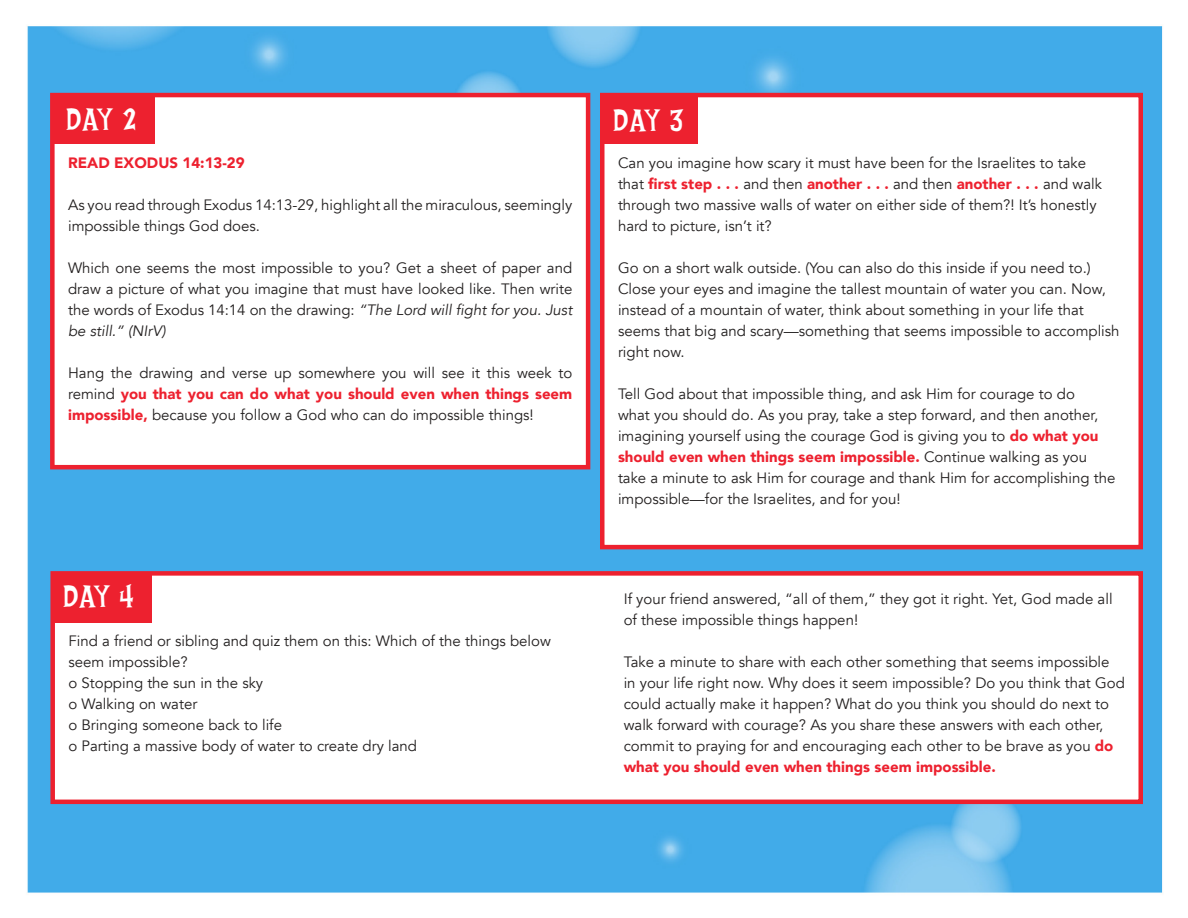
<style>
.page{position:relative;width:1188px;height:918px;background:#fff}
.page>*{position:absolute;margin:0;border:0;box-sizing:border-box;transform-origin:0 0}
.t1{font:28.5px "Fantasti Font";letter-spacing:.025em;color:#fff}
.t2{font:15px/21px "Avenir";color:#221f1f}
.t3{font:900 15px "Avenir";color:#ed212f}
.s1{font-style:italic}
.s2{font-weight:900;color:#ed212f}
</style>
<div class="page">
<img style="left:27px;top:26px;width:1136px;height:867px">
<div style="left:53px;top:573px;width:1088px;height:229px;background:#fff"></div>
<div style="left:50px;top:571px;width:1093px;height:233px;border:5px solid #ed212f"></div>
<div style="left:602px;top:95px;width:539px;height:452px;background:#fff"></div>
<div style="left:600px;top:93px;width:543px;height:456px;border:5px solid #ed212f"></div>
<div style="left:53px;top:573px;width:99px;height:49px;background:#ed212f"></div>
<div style="left:604px;top:95px;width:94px;height:49px;background:#ed212f"></div>
<div style="left:52px;top:95px;width:536px;height:372px;background:#fff"></div>
<div style="left:50px;top:93px;width:540px;height:376px;border:5px solid #ed212f"></div>
<div style="left:53px;top:95px;width:102px;height:49px;background:#ed212f"></div>
<h1 class="t1" style="left:66px;top:103px;width:71px">DAY 2</h1>
<h1 class="t1" style="left:614px;top:105px;width:71px">DAY 3</h1>
<p class="t3" style="left:68px;top:156px;width:178px">READ EXODUS 14:13-29</p>
<p class="t2" style="left:68px;top:196px;width:506px">As you read through Exodus 14:13-29, highlight all the miraculous, seemingly impossible things God does.</p>
<p class="t2" style="left:68px;top:259px;width:506px;text-align:justify">Which one seems the most impossible to you? Get a sheet of paper and draw a picture of what you imagine that must have looked like. Then write the words of Exodus 14:14 on the drawing: <span class="s1">“The Lord will fight for you. Just be still.” (NIrV)</span></p>
<p class="t2" style="left:68px;top:364px;width:506px;text-align:justify">Hang the drawing and verse up somewhere you will see it this week to remind <span class="s2">you that you can do what you should even when things seem impossible,</span> because you follow a God who can do impossible things!</p>
<h1 class="t1" style="left:63px;top:580px;width:71px">DAY 4</h1>
<p class="t2" style="left:68px;top:632px;width:484px">Find a friend or sibling and quiz them on this: Which of the things below seem impossible?<br>o Stopping the sun in the sky<br>o Walking on water<br>o Bringing someone back to life<br>o Parting a massive body of water to create dry land</p>
<p class="t2" style="left:618px;top:154px;width:486px">Can you imagine how scary it must have been for the Israelites to take that <span class="s2">first step . . .</span> and then <span class="s2">another . . .</span> and then <span class="s2">another . . .</span> and walk through two massive walls of water on either side of them?! It’s honestly hard to picture, isn’t it?</p>
<p class="t2" style="left:618px;top:259px;width:503px">Go on a short walk outside. (You can also do this inside if you need to.)<br>Close your eyes and imagine the tallest mountain of water you can. Now, instead of a mountain of water, think about something in your life that seems that big and scary—something that seems impossible to accomplish right now.</p>
<p class="t2" style="left:618px;top:385px;width:499px">Tell God about that impossible thing, and ask Him for courage to do<br>what you should do. As you pray, take a step forward, and then another, imagining yourself using the courage God is giving you to <span class="s2">do what you should even when things seem impossible.</span> Continue walking as you take a minute to ask Him for courage and thank Him for accomplishing the impossible—for the Israelites, and for you!</p>
<p class="t2" style="left:624px;top:590px;width:490px">If your friend answered, “all of them,” they got it right. Yet, God made all of these impossible things happen!</p>
<p class="t2" style="left:624px;top:653px;width:503px">Take a minute to share with each other something that seems impossible in your life right now. Why does it seem impossible? Do you think that God could actually make it happen? What do you think you should do next to walk forward with courage? As you share these answers with each other, commit to praying for and encouraging each other to be brave as you <span class="s2">do what you should even when things seem impossible.</span></p>
</div>
